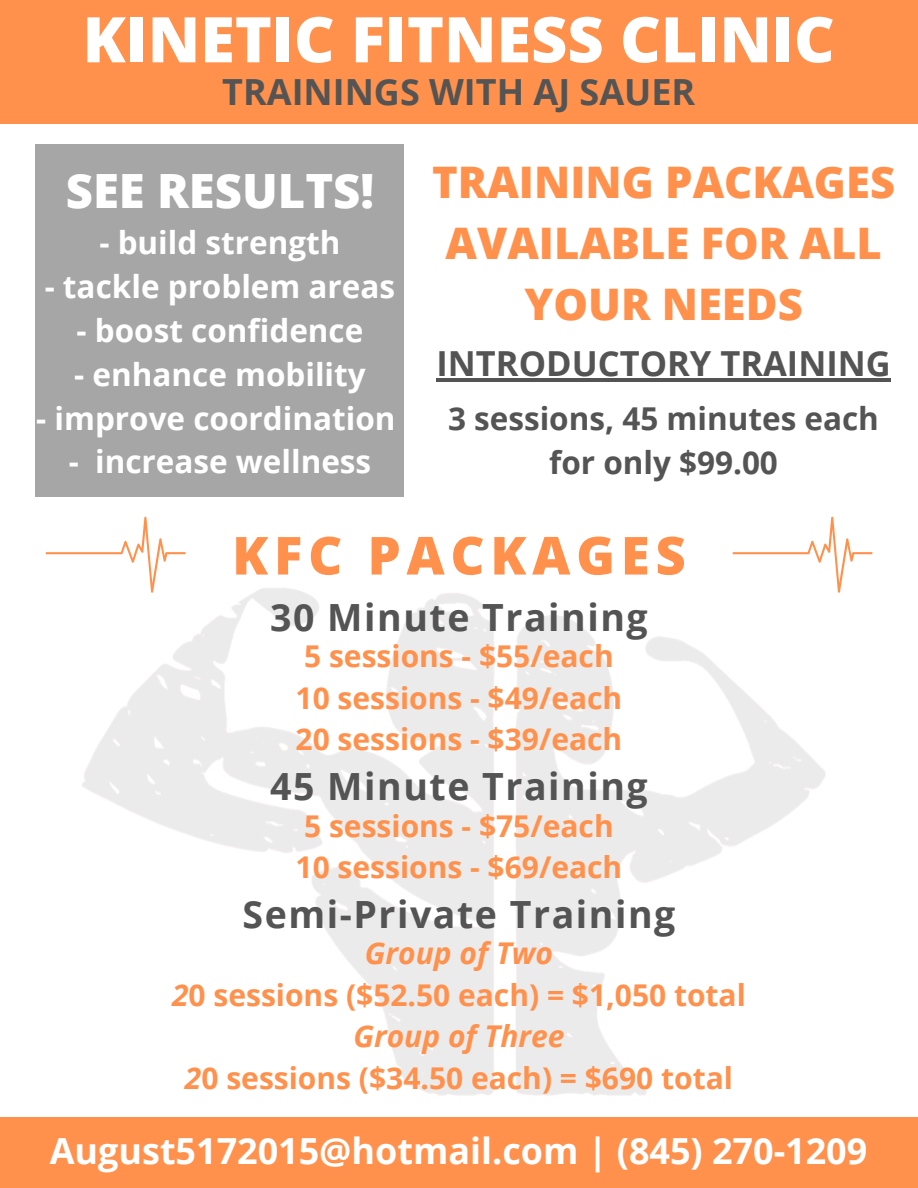
<style>
.page{position:relative;width:918px;height:1188px;background:#fff}
.page>*{position:absolute;margin:0;border:0;box-sizing:border-box;transform-origin:0 0}
.t1{font:800 63px "Open Sans";color:#fff}
.t2{font:800 52.5px "Open Sans";letter-spacing:.11em;color:#ff914d}
.t3{font:800 47.25px "Open Sans";color:#fff}
.t4{font:800 43.5px/60.8px "Open Sans";color:#ff914d;text-align:center}
.t5{font:700 37.5px "Open Sans";letter-spacing:.04em;color:#545454}
.t6{font:700 36px "Open Sans";color:#fff}
.t7{font:700 36px "Open Sans";color:#545454}
.t8{font:700 34.5px "Open Sans";color:#545454}
.t9{font:700 31.5px "Open Sans";color:#fff}
.t10{font:700 31.5px/43.8px "Open Sans";color:#545454;text-align:center}
.t11{font:700 30px/41.7px "Open Sans";color:#ff914d}
.s1{font-style:italic}
</style>
<div class="page">
<div style="left:0;top:0;width:918px;height:124px;background:#ff914d"></div>
<div style="left:35px;top:145px;width:369px;height:352px;background:#a6a6a6"></div>
<div style="left:0;top:1117px;width:918px;height:71px;background:#ff914d"></div>
<svg style="left:733px;top:517px;width:139px;height:76px"></svg>
<svg style="left:46px;top:517px;width:140px;height:76px"></svg>
<hr style="left:437px;top:379px;width:454px;height:3px;background:#545454">
<h1 class="t1" style="left:83px;top:-5px;width:754px">KINETIC FITNESS CLINIC</h1>
<p class="t7" style="left:222px;top:66px;width:475px">TRAININGS WITH AJ SAUER</p>
<h3 class="t3" style="left:66px;top:157px;width:310px">SEE RESULTS!</h3>
<p class="t9" style="left:99px;top:220px;width:243px">- build strength</p>
<p class="t9" style="left:45px;top:264px;width:352px">- tackle problem areas</p>
<p class="t9" style="left:77px;top:308px;width:288px">- boost confidence</p>
<p class="t9" style="left:74px;top:352px;width:293px">- enhance mobility</p>
<p class="t9" style="left:36px;top:396px;width:361px">- improve coordination</p>
<p class="t9" style="left:69px;top:440px;width:304px">- increase wellness</p>
<h3 class="t4" style="left:432px;top:151px;width:464px">TRAINING PACKAGES<br>AVAILABLE FOR ALL<br>YOUR NEEDS</h3>
<p class="t8" style="left:437px;top:340px;width:456px">INTRODUCTORY TRAINING</p>
<p class="t10" style="left:448px;top:396px;width:432px">3 sessions, 45 minutes each for only $99.00</p>
<h2 class="t2" style="left:232px;top:518px;width:455px">KFC PACKAGES</h2>
<p class="t5" style="left:270px;top:591px;width:379px">30 Minute Training</p>
<p class="t11" style="left:296px;top:635px;width:328px">5 sessions - $55/each<br>10 sessions - $49/each<br>20 sessions - $39/each</p>
<p class="t5" style="left:270px;top:760px;width:379px">45 Minute Training</p>
<p class="t11" style="left:296px;top:804px;width:328px">5 sessions - $75/each<br>10 sessions - $69/each</p>
<p class="t5" style="left:243px;top:888px;width:434px">Semi-Private Training</p>
<p class="t11" style="left:172px;top:932px;width:575px;text-align:center"><span class="s1">Group of Two<br>2</span>0 sessions ($52.50 each) = $1,050 total<br><span class="s1">Group of Three<br>2</span>0 sessions ($34.50 each) = $690 total</p>
<p class="t6" style="left:50px;top:1125px;width:819px">August5172015@hotmail.com | (845) 270-1209</p>
</div>
